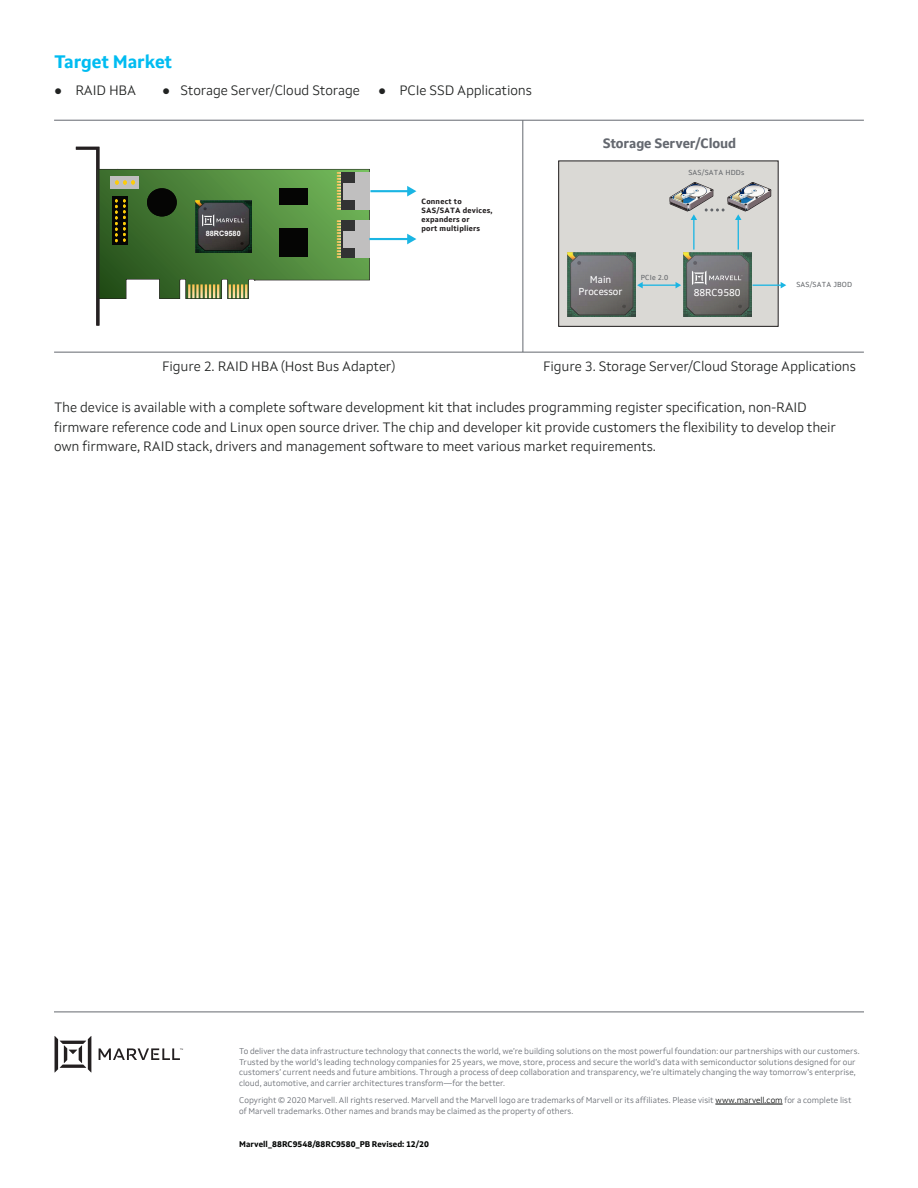
<style>
.page{position:relative;width:918px;height:1188px;background:#fff}
.page>*{position:absolute;margin:0;border:0;box-sizing:border-box;transform-origin:0 0}
.t1{font:700 18px "Setimo";letter-spacing:-.01em;color:#00bcf1}
.B1_Body1{font:300 13.5px/19.5px "Setimo";letter-spacing:-.01em;color:#212322}
.B1_Body1-2{font:700 13.5px "Setimo";letter-spacing:-.01em;color:#64686f}
.t2{font:10.05px "Setimo";color:#fff}
.t3{font:300 8.25px/10.5px "Setimo";color:#64686f}
.Document_Name___Revi{font:700 8.25px "Setimo";color:#040605}
.t4{font:700 7.5px/9px "Setimo";letter-spacing:.025em;color:#231f20}
.t5{font:700 7.35px "Arial";color:#fff}
.t6{font:7.2px "Setimo";letter-spacing:.025em;color:#63666a}
.s1{font-family:"Arial Narrow";font-weight:700}
.s2{color:#040605}
</style>
<div class="page">
<hr style="left:715px;top:1104px;width:68px;height:1px;background:#040605">
<svg style="left:55px;top:1036px;width:128px;height:37px"></svg>
<hr style="left:54px;top:1012px;width:810px;height:1px;background:#64686f">
<hr style="left:54px;top:120px;width:810px;height:1px;background:#64686f">
<hr style="left:523px;top:120px;width:1px;height:232px;background:#64686f">
<hr style="left:54px;top:352px;width:810px;height:1px;background:#64686f">
<svg style="left:75px;top:146px;width:295px;height:180px"></svg>
<hr style="left:370px;top:190px;width:39px;height:2px;background:#1ab5e3">
<svg style="left:407px;top:186px;width:9px;height:11px"></svg>
<hr style="left:369px;top:238px;width:40px;height:2px;background:#1ab5e3">
<svg style="left:407px;top:234px;width:9px;height:10px"></svg>
<div style="left:559px;top:161px;width:219px;height:165px;background:#dad9d5"></div>
<div style="left:558px;top:161px;width:220px;height:166px;border:1px solid #201d1e"></div>
<img style="left:683px;top:252px;width:68px;height:65px">
<img style="left:568px;top:252px;width:68px;height:65px">
<svg style="left:692px;top:271px;width:50px;height:14px"></svg>
<svg style="left:753px;top:282px;width:33px;height:6px"></svg>
<hr style="left:738px;top:219px;width:1px;height:31px;background:#1ab5e3">
<hr style="left:693px;top:219px;width:2px;height:31px;background:#1ab5e3">
<svg style="left:669px;top:182px;width:103px;height:38px"></svg>
<hr style="left:642px;top:285px;width:34px;height:1px;background:#1ab5e3">
<svg style="left:676px;top:282px;width:5px;height:6px"></svg>
<svg style="left:637px;top:282px;width:6px;height:6px"></svg>
<p class="t1" style="left:54px;top:51px;width:120px">Target Market</p>
<p class="B1_Body1" style="left:54px;top:80px;width:84px"><span class="s1">●</span> RAID HBA</p>
<p class="B1_Body1" style="left:162px;top:80px;width:199px"><span class="s1">●</span> Storage Server/Cloud Storage</p>
<p class="B1_Body1" style="left:378px;top:80px;width:155px"><span class="s1">●</span> PCIe SSD Applications</p>
<p class="t5" style="left:206px;top:228px;width:37px">88RC9580</p>
<p class="t4" style="left:421px;top:197px;width:42px">Connect to</p>
<p class="t4" style="left:421px;top:224px;width:60px">port multipliers</p>
<p class="t4" style="left:421px;top:206px;width:73px">SAS/SATA devices, expanders or</p>
<p class="B1_Body1-2" style="left:603px;top:136px;width:135px">Storage Server/Cloud</p>
<p class="t6" style="left:688px;top:168px;width:57px">SAS/SATA HDDs</p>
<p class="t2" style="left:590px;top:273px;width:23px">Main</p>
<p class="t6" style="left:641px;top:273px;width:29px">PCIe 2.0</p>
<p class="t2" style="left:579px;top:285px;width:45px">Processor</p>
<p class="t2" style="left:694px;top:287px;width:48px">88RC9580</p>
<p class="t6" style="left:796px;top:280px;width:57px">SAS/SATA JBOD</p>
<p class="B1_Body1" style="left:162px;top:356px;width:235px">Figure 2. RAID HBA (Host Bus Adapter)</p>
<p class="B1_Body1" style="left:543px;top:356px;width:314px">Figure 3. Storage Server/Cloud Storage Applications</p>
<p class="B1_Body1" style="left:54px;top:398px;width:784px">The device is available with a complete software development kit that includes programming register specification, non-RAID firmware reference code and Linux open source driver. The chip and developer kit provide customers the flexibility to develop their own firmware, RAID stack, drivers and management software to meet various market requirements.</p>
<p class="t3" style="left:239px;top:1046px;width:622px">To deliver the data infrastructure technology that connects the world, we’re building solutions on the most powerful foundation: our partnerships with our customers.<br>Trusted by the world’s leading technology companies for 25 years, we move, store, process and secure the world’s data with semiconductor solutions designed for our customers’ current needs and future ambitions. Through a process of deep collaboration and transparency, we’re ultimately changing the way tomorrow’s enterprise, cloud, automotive, and carrier architectures transform—for the better.</p>
<p class="t3" style="left:239px;top:1095px;width:614px">Copyright © 2020 Marvell. All rights reserved. Marvell and the Marvell logo are trademarks of Marvell or its affiliates. Please visit <span class="s2">www.marvell.com</span> for a complete list of Marvell trademarks. Other names and brands may be claimed as the property of others.</p>
<p class="Document_Name___Revi" style="left:239px;top:1139px;width:191px">Marvell_88RC9548/88RC9580_PB Revised: 12/20</p>
</div>
